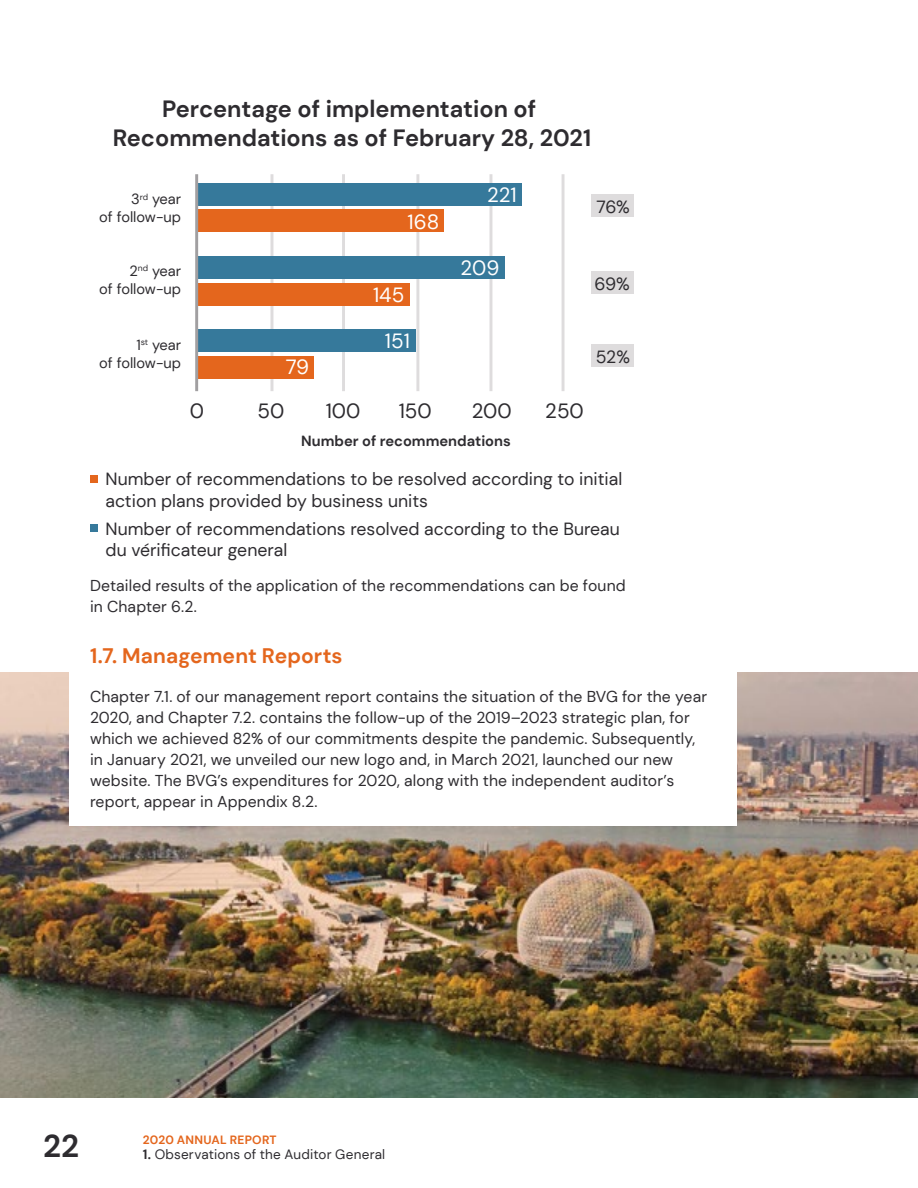
<style>
.page{position:relative;width:918px;height:1188px;background:#fff}
.page>*{position:absolute;margin:0;border:0;box-sizing:border-box;transform-origin:0 0}
.t1{font:700 31.5px "DM Sans";color:#2e2c30}
.t2{font:700 23.55px/28.2px "DM Sans";color:#2e2c30;text-align:center}
.t3{font:700 21px "DM Sans";letter-spacing:.005em;color:#e4661d}
.t4{font:20.55px "DM Sans";color:#fff}
.t5{font:20.55px "DM Sans";color:#2e2c30}
.t6{font:17.7px/21.1px "DM Sans";color:#2e2c30}
.t7{font:15.75px/21px "DM Sans";letter-spacing:.005em;color:#2e2c30}
.t8{font:14.7px/17.7px "DM Sans";color:#2e2c30;text-align:right}
.t9{font:700 14.7px "DM Sans";color:#2e2c30}
.t10{font:13.5px "DM Sans";letter-spacing:.015em;color:#2e2c30}
.t11{font:700 12px "DM Sans";letter-spacing:.015em;color:#e4661d}
.s1{font-weight:700}
</style>
<div class="page">
<img style="left:0;top:673px;width:918px;height:425px">
<div style="left:69px;top:661px;width:667px;height:164px;background:#fff"></div>
<hr style="left:416px;top:174px;width:3px;height:217px;background:#dedcdd">
<hr style="left:490px;top:174px;width:2px;height:217px;background:#dedcdd">
<hr style="left:562px;top:174px;width:3px;height:217px;background:#dedcdd">
<hr style="left:271px;top:174px;width:2px;height:217px;background:#dedcdd">
<hr style="left:342px;top:174px;width:3px;height:217px;background:#dedcdd">
<div style="left:90px;top:475px;width:8px;height:8px;background:#e4661d"></div>
<div style="left:90px;top:524px;width:8px;height:8px;background:#36799b"></div>
<div style="left:197px;top:283px;width:213px;height:23px;background:#e4661d"></div>
<div style="left:197px;top:356px;width:117px;height:23px;background:#e4661d"></div>
<div style="left:197px;top:256px;width:308px;height:23px;background:#36799b"></div>
<div style="left:197px;top:329px;width:219px;height:23px;background:#36799b"></div>
<div style="left:197px;top:209px;width:247px;height:23px;background:#e4661d"></div>
<div style="left:197px;top:183px;width:325px;height:23px;background:#36799b"></div>
<hr style="left:195px;top:174px;width:3px;height:217px;background:#a19fa1">
<div style="left:591px;top:194px;width:43px;height:23px;background:#dedcdd"></div>
<div style="left:591px;top:271px;width:43px;height:23px;background:#dedcdd"></div>
<div style="left:591px;top:345px;width:43px;height:22px;background:#dedcdd"></div>
<h2 class="t2" style="left:113px;top:95px;width:480px">Percentage of implementation of<br>Recommendations as of February 28, 2021</h2>
<p class="t8" style="left:99px;top:190px;width:83px">3<sup>rd</sup> year<br>of follow-up</p>
<h3 class="t4" style="left:408px;top:209px;width:33px">168</h3>
<h3 class="t4" style="left:487px;top:182px;width:31px">221</h3>
<p class="t8" style="left:99px;top:262px;width:83px">2<sup>nd</sup> year<br>of follow-up</p>
<h3 class="t4" style="left:373px;top:282px;width:33px">145</h3>
<h3 class="t4" style="left:461px;top:255px;width:40px">209</h3>
<p class="t8" style="left:99px;top:336px;width:83px">1<sup>st</sup> year<br>of follow-up</p>
<h3 class="t4" style="left:286px;top:354px;width:25px">79</h3>
<h3 class="t4" style="left:385px;top:328px;width:27px">151</h3>
<h3 class="t5" style="left:190px;top:398px;width:16px">0</h3>
<h3 class="t5" style="left:258px;top:398px;width:28px">50</h3>
<h3 class="t5" style="left:326px;top:398px;width:36px">100</h3>
<h3 class="t5" style="left:399px;top:398px;width:35px">150</h3>
<h3 class="t5" style="left:472px;top:398px;width:42px">200</h3>
<p class="t9" style="left:301px;top:431px;width:211px">Number of recommendations</p>
<p class="t6" style="left:596px;top:196px;width:35px">76%</p>
<p class="t6" style="left:594px;top:273px;width:37px">69%</p>
<p class="t6" style="left:596px;top:346px;width:36px">52%</p>
<h3 class="t5" style="left:545px;top:398px;width:40px">250</h3>
<p class="t6" style="left:106px;top:469px;width:518px">Number of recommendations to be resolved according to initial action plans provided by business units</p>
<p class="t6" style="left:106px;top:518px;width:516px">Number of recommendations resolved according to the Bureau du vérificateur general</p>
<p class="t7" style="left:90px;top:575px;width:537px">Detailed results of the application of the recommendations can be found in Chapter 6.2.</p>
<h3 class="t3" style="left:90px;top:643px;width:254px">1.7. Management Reports</h3>
<p class="t7" style="left:90px;top:686px;width:619px">Chapter 7.1. of our management report contains the situation of the BVG for the year 2020, and Chapter 7.2. contains the follow-up of the 2019–2023 strategic plan, for which we achieved 82% of our commitments despite the pandemic. Subsequently, in January 2021, we unveiled our new logo and, in March 2021, launched our new website. The BVG’s expenditures for 2020, along with the independent auditor’s report, appear in Appendix 8.2.</p>
<h1 class="t1" style="left:43px;top:1126px;width:37px">22</h1>
<p class="t11" style="left:143px;top:1132px;width:136px">2020 ANNUAL REPORT</p>
<p class="t10" style="left:143px;top:1146px;width:244px"><span class="s1">1.</span> Observations of the Auditor General</p>
</div>
